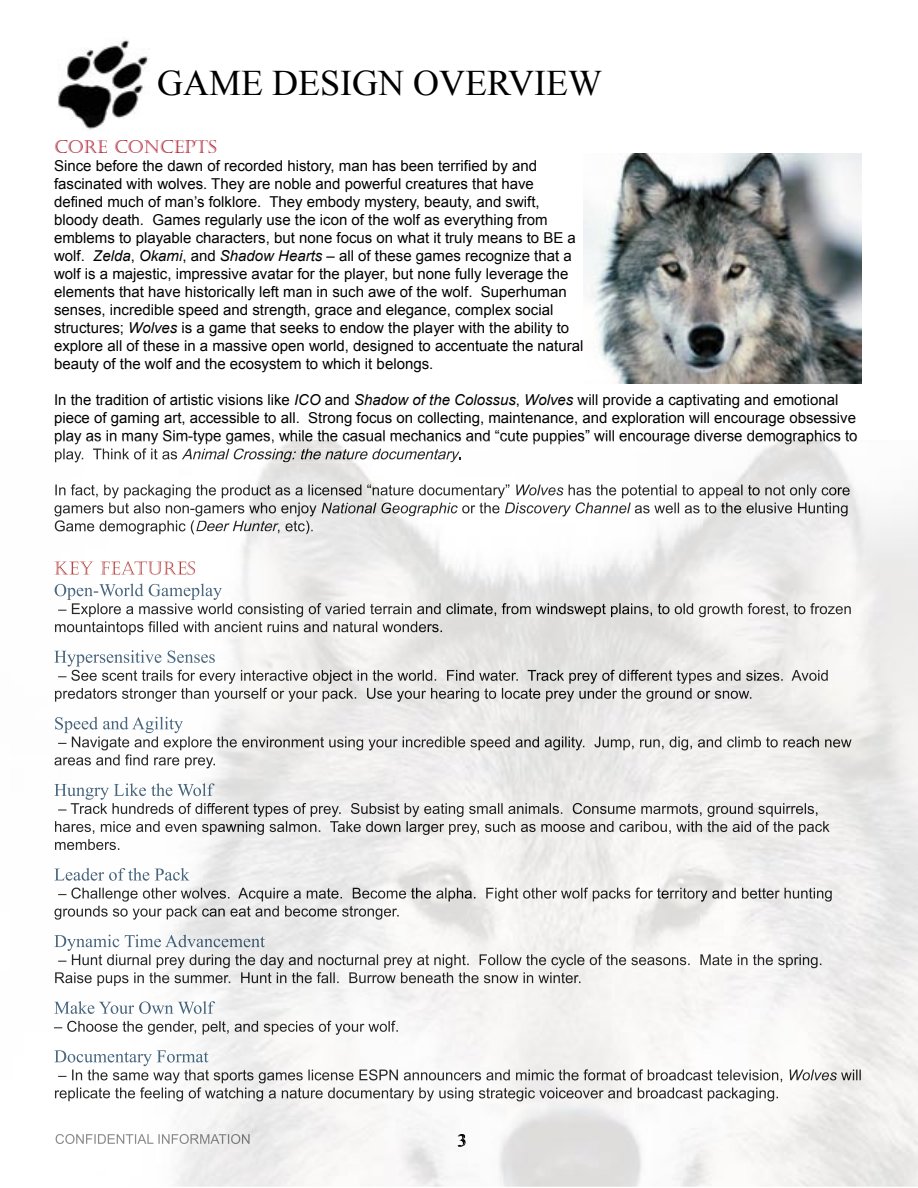
<style>
.page{position:relative;width:918px;height:1188px;background:#fff}
.page>*{position:absolute;margin:0;border:0;box-sizing:border-box;transform-origin:0 0}
.t1{font:36px "Times New Roman";color:#000}
.t2{font:18px "Castellar";color:#a9192d}
.t3{font:15px/18px "Arial";color:#000}
.s1{font-style:italic}
</style>
<div class="page">
<img style="left:58px;top:40px;width:90px;height:90px">
<img style="left:583px;top:153px;width:278px;height:230px">
<img style="left:54px;top:444px;width:649px;height:104px">
<img style="left:56px;top:1134px;width:194px;height:10px">
<img style="left:55px;top:440px;width:802px;height:4px">
<img style="left:55px;top:448px;width:123px;height:14px">
<img style="left:181px;top:448px;width:280px;height:14px">
<img style="left:55px;top:484px;width:455px;height:14px">
<img style="left:516px;top:485px;width:47px;height:10px">
<img style="left:569px;top:485px;width:281px;height:13px">
<img style="left:54px;top:503px;width:263px;height:13px">
<img style="left:321px;top:502px;width:137px;height:14px">
<img style="left:459px;top:503px;width:41px;height:10px">
<img style="left:505px;top:502px;width:126px;height:14px">
<img style="left:635px;top:503px;width:214px;height:13px">
<img style="left:55px;top:520px;width:139px;height:14px">
<img style="left:196px;top:521px;width:82px;height:10px">
<img style="left:278px;top:520px;width:35px;height:14px">
<svg style="left:278px;top:521px;width:2px;height:6px"></svg>
<img style="left:54px;top:561px;width:141px;height:14px">
<img style="left:55px;top:584px;width:167px;height:16px">
<img style="left:58px;top:603px;width:794px;height:14px">
<svg style="left:55px;top:624px;width:11px;height:8px"></svg>
<img style="left:67px;top:621px;width:375px;height:14px">
<img style="left:54px;top:651px;width:51px;height:16px">
<img style="left:107px;top:650px;width:108px;height:13px">
<img style="left:58px;top:670px;width:771px;height:14px">
<img style="left:55px;top:688px;width:298px;height:14px">
<img style="left:355px;top:688px;width:396px;height:14px">
<img style="left:55px;top:717px;width:33px;height:16px">
<img style="left:90px;top:717px;width:93px;height:16px">
<img style="left:58px;top:737px;width:794px;height:13px">
<img style="left:55px;top:757px;width:28px;height:8px">
<img style="left:84px;top:754px;width:131px;height:14px">
<img style="left:54px;top:784px;width:55px;height:16px">
<img style="left:114px;top:783px;width:101px;height:13px">
<img style="left:58px;top:803px;width:761px;height:14px">
<img style="left:55px;top:821px;width:775px;height:14px">
<img style="left:55px;top:842px;width:19px;height:8px">
<img style="left:76px;top:839px;width:43px;height:11px">
<img style="left:54px;top:868px;width:79px;height:13px">
<img style="left:133px;top:868px;width:57px;height:13px">
<img style="left:58px;top:888px;width:775px;height:14px">
<img style="left:54px;top:906px;width:345px;height:14px">
<img style="left:54px;top:935px;width:66px;height:16px">
<img style="left:125px;top:935px;width:140px;height:12px">
<img style="left:58px;top:954px;width:769px;height:14px">
<img style="left:55px;top:972px;width:66px;height:14px">
<img style="left:122px;top:972px;width:458px;height:11px">
<img style="left:54px;top:1001px;width:80px;height:13px">
<img style="left:139px;top:1001px;width:76px;height:13px">
<img style="left:54px;top:1021px;width:89px;height:11px">
<img style="left:147px;top:1021px;width:251px;height:14px">
<img style="left:54px;top:1050px;width:112px;height:16px">
<img style="left:167px;top:1052px;width:41px;height:11px">
<img style="left:58px;top:1069px;width:726px;height:14px">
<img style="left:790px;top:1070px;width:47px;height:10px">
<img style="left:841px;top:1070px;width:21px;height:10px">
<img style="left:55px;top:1087px;width:723px;height:14px">
<svg style="left:457px;top:1134px;width:9px;height:13px"></svg>
<h1 class="t1" style="left:157px;top:59px;width:447px">GAME DESIGN OVERVIEW</h1>
<p class="t2" style="left:54px;top:137px;width:164px">CORE CONCEPTS</p>
<p class="t3" style="left:54px;top:157px;width:531px">Since before the dawn of recorded history, man has been terrified by and fascinated with wolves. They are noble and powerful creatures that have defined much of man’s folklore. They embody mystery, beauty, and swift, bloody death. Games regularly use the icon of the wolf as everything from emblems to playable characters, but none focus on what it truly means to BE a wolf. <span class="s1">Zelda</span>, <span class="s1">Okami</span>, and <span class="s1">Shadow Hearts</span> – all of these games recognize that a wolf is a majestic, impressive avatar for the player, but none fully leverage the elements that have historically left man in such awe of the wolf. Superhuman senses, incredible speed and strength, grace and elegance, complex social structures; <span class="s1">Wolves</span> is a game that seeks to endow the player with the ability to explore all of these in a massive open world, designed to accentuate the natural beauty of the wolf and the ecosystem to which it belongs.</p>
<p class="t3" style="left:54px;top:391px;width:805px">In the tradition of artistic visions like <span class="s1">ICO</span> and <span class="s1">Shadow of the Colossus</span>, <span class="s1">Wolves</span> will provide a captivating and emotional piece of gaming art, accessible to all. Strong focus on collecting, maintenance, and exploration will encourage obsessive play as in many Sim-type games, while the casual mechanics and “cute puppies” will encourage diverse demographics to</p>
</div>
